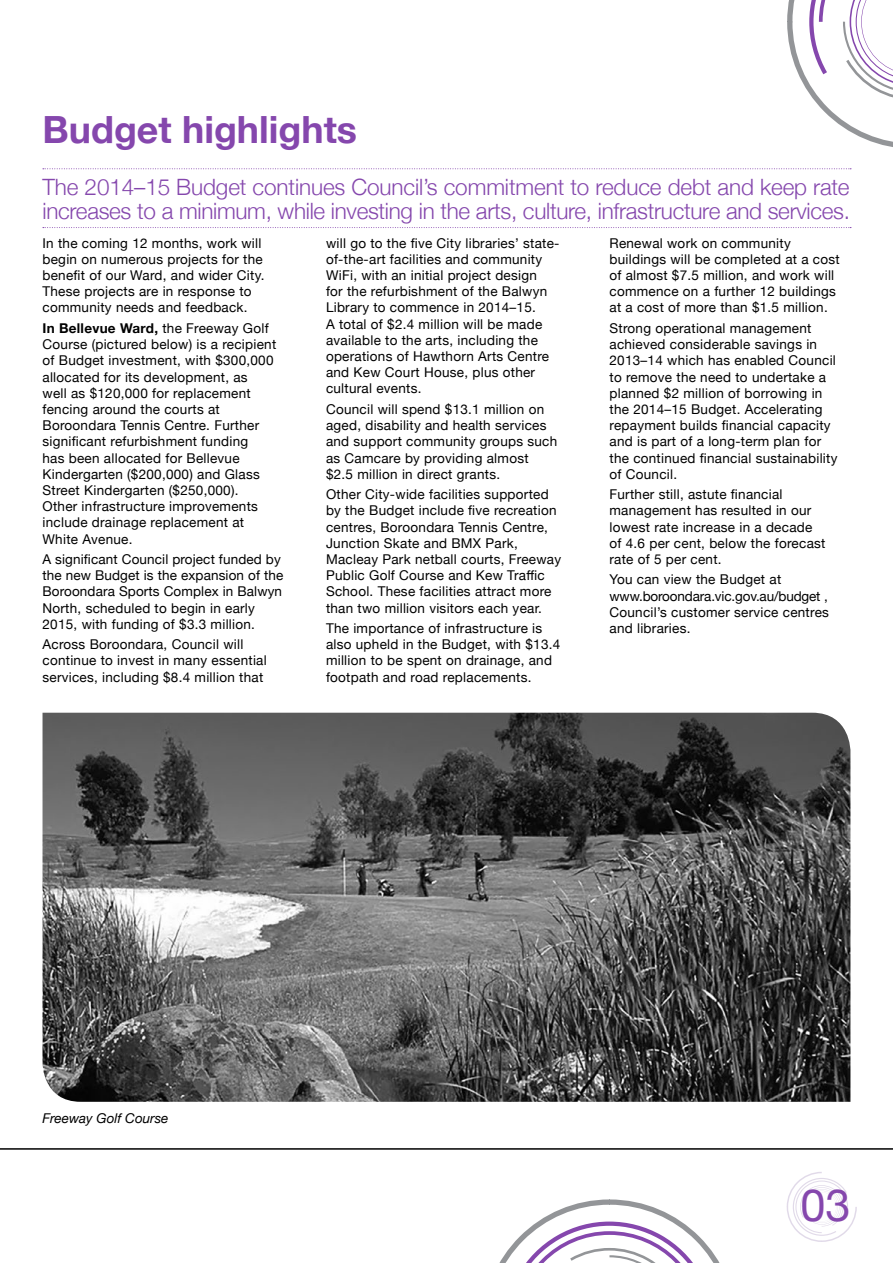
<style>
.page{position:relative;width:893px;height:1263px;background:#fff}
.page>*{position:absolute;margin:0;border:0;box-sizing:border-box;transform-origin:0 0}
.t1{font:45px "Helvetica Neue";color:#8547ad}
.t2{font:700 37.5px "Helvetica Neue";color:#8547ad}
.t3{font:300 22.5px/24px "Helvetica Neue";letter-spacing:-.015em;color:#8547ad}
.t4{font:13.5px/16.2px "Helvetica Neue";letter-spacing:.02em;color:#000}
.t5{font:italic 13.5px "Helvetica Neue";color:#000}
.s1{font-weight:700}
</style>
<div class="page">
<svg style="left:499px;top:1199px;width:221px;height:64px"></svg>
<svg style="left:787px;top:0;width:106px;height:147px"></svg>
<svg style="left:787px;top:1172px;width:70px;height:70px"></svg>
<hr style="left:0;top:1148px;width:893px;height:2px;background:#000">
<svg style="left:43px;top:168px;width:808px;height:1px"></svg>
<svg style="left:43px;top:227px;width:808px;height:1px"></svg>
<img style="left:43px;top:713px;width:807px;height:389px">
<h2 class="t2" style="left:43px;top:100px;width:316px">Budget highlights</h2>
<h3 class="t3" style="left:43px;top:173px;width:809px">The 2014–15 Budget continues Council’s commitment to reduce debt and keep rate increases to a minimum, while investing in the arts, culture, infrastructure and services.</h3>
<p class="t4" style="left:43px;top:236px;width:223px">In the coming 12 months, work will begin on numerous projects for the benefit of our Ward, and wider City.<br>These projects are in response to community needs and feedback.</p>
<p class="t4" style="left:43px;top:321px;width:235px"><span class="s1">In Bellevue Ward,</span> the Freeway Golf Course (pictured below) is a recipient of Budget investment, with $300,000 allocated for its development, as<br>well as $120,000 for replacement fencing around the courts at Boroondara Tennis Centre. Further significant refurbishment funding<br>has been allocated for Bellevue Kindergarten ($200,000) and Glass Street Kindergarten ($250,000).<br>Other infrastructure improvements include drainage replacement at White Avenue.</p>
<p class="t4" style="left:43px;top:552px;width:242px">A significant Council project funded by the new Budget is the expansion of the Boroondara Sports Complex in Balwyn North, scheduled to begin in early 2015, with funding of $3.3 million.</p>
<p class="t4" style="left:43px;top:637px;width:226px">Across Boroondara, Council will continue to invest in many essential services, including $8.4 million that</p>
<p class="t4" style="left:326px;top:236px;width:235px">will go to the five City libraries’ state&shy;of-the-art facilities and community WiFi, with an initial project design<br>for the refurbishment of the Balwyn Library to commence in 2014–15.<br>A total of $2.4 million will be made available to the arts, including the operations of Hawthorn Arts Centre and Kew Court House, plus other cultural events.</p>
<p class="t4" style="left:326px;top:402px;width:233px">Council will spend $13.1 million on aged, disability and health services and support community groups such as Camcare by providing almost $2.5 million in direct grants.</p>
<p class="t4" style="left:326px;top:487px;width:237px">Other City-wide facilities supported by the Budget include five recreation centres, Boroondara Tennis Centre, Junction Skate and BMX Park, Macleay Park netball courts, Freeway Public Golf Course and Kew Traffic School. These facilities attract more than two million visitors each year.</p>
<p class="t4" style="left:326px;top:621px;width:236px">The importance of infrastructure is also upheld in the Budget, with $13.4 million to be spent on drainage, and footpath and road replacements.</p>
<p class="t4" style="left:609px;top:236px;width:232px">Renewal work on community buildings will be completed at a cost of almost $7.5 million, and work will commence on a further 12 buildings at a cost of more than $1.5 million.</p>
<p class="t4" style="left:609px;top:321px;width:230px">Strong operational management achieved considerable savings in<br>2013–14 which has enabled Council to remove the need to undertake a planned $2 million of borrowing in the 2014–15 Budget. Accelerating repayment builds financial capacity and is part of a long-term plan for the continued financial sustainability of Council.</p>
<p class="t4" style="left:609px;top:487px;width:217px">Further still, astute financial management has resulted in our lowest rate increase in a decade of 4.6 per cent, below the forecast rate of 5 per cent.</p>
<p class="t4" style="left:609px;top:572px;width:221px">You can view the Budget at www.boroondara.vic.gov.au/budget ,<br>Council’s customer service centres and libraries.</p>
<p class="t5" style="left:43px;top:1108px;width:127px">Freeway Golf Course</p>
<h1 class="t1" style="left:800px;top:1172px;width:52px">03</h1>
</div>
